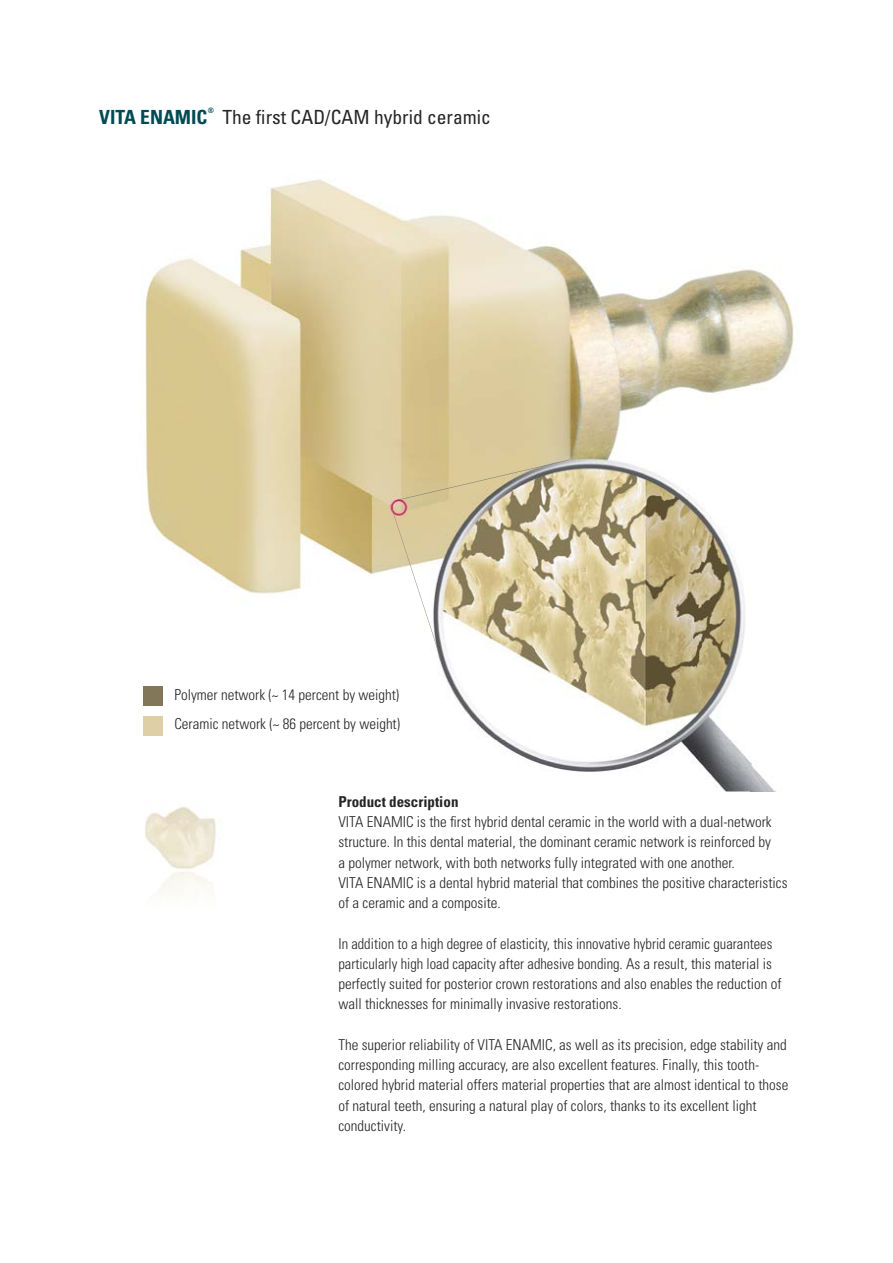
<style>
.page{position:relative;width:893px;height:1263px;background:#fff}
.page>*{position:absolute;margin:0;border:0;box-sizing:border-box;transform-origin:0 0}
.t1{font:condensed 19.5px "Univers";color:#252525}
.t2{font:700 condensed 19.5px "Univers";color:#004b53}
.t3{font:300 condensed 15px/20.2px "Univers";color:#252525}
.t4{font:700 condensed 15px "Univers";color:#252525}
.t5{font:700 condensed 7.5px "Univers";color:#004b53}
</style>
<div class="page">
<img style="left:143px;top:179px;width:651px;height:612px">
<img style="left:143px;top:766px;width:125px;height:5px">
<img style="left:143px;top:771px;width:125px;height:120px">
<img style="left:225px;top:791px;width:43px;height:100px">
<div style="left:143px;top:716px;width:20px;height:19px;background:#decfa6"></div>
<div style="left:143px;top:686px;width:20px;height:19px;background:#83775a"></div>
<svg style="left:390px;top:460px;width:179px;height:199px"></svg>
<h1 class="t2" style="left:99px;top:105px;width:110px">VITA ENAMIC</h1>
<p class="t5" style="left:208px;top:106px;width:8px">®</p>
<h1 class="t1" style="left:222px;top:104px;width:270px">The first CAD/CAM hybrid ceramic</h1>
<p class="t3" style="left:174px;top:684px;width:226px">Polymer network (~ 14 percent by weight)</p>
<p class="t3" style="left:174px;top:713px;width:227px">Ceramic network (~ 86 percent by weight)</p>
<p class="t4" style="left:338px;top:792px;width:122px">Product description</p>
<p class="t3" style="left:338px;top:812px;width:451px">VITA ENAMIC is the first hybrid dental ceramic in the world with a dual-network structure. In this dental material, the dominant ceramic network is reinforced by<br>a polymer network, with both networks fully integrated with one another.<br>VITA ENAMIC is a dental hybrid material that combines the positive characteristics of a ceramic and a composite.</p>
<p class="t3" style="left:338px;top:933px;width:445px">In addition to a high degree of elasticity, this innovative hybrid ceramic guarantees particularly high load capacity after adhesive bonding. As a result, this material is perfectly suited for posterior crown restorations and also enables the reduction of wall thicknesses for minimally invasive restorations.</p>
<p class="t3" style="left:338px;top:1034px;width:451px">The superior reliability of VITA ENAMIC, as well as its precision, edge stability and corresponding milling accuracy, are also excellent features. Finally, this tooth&shy;colored hybrid material offers material properties that are almost identical to those of natural teeth, ensuring a natural play of colors, thanks to its excellent light conductivity.</p>
</div>
